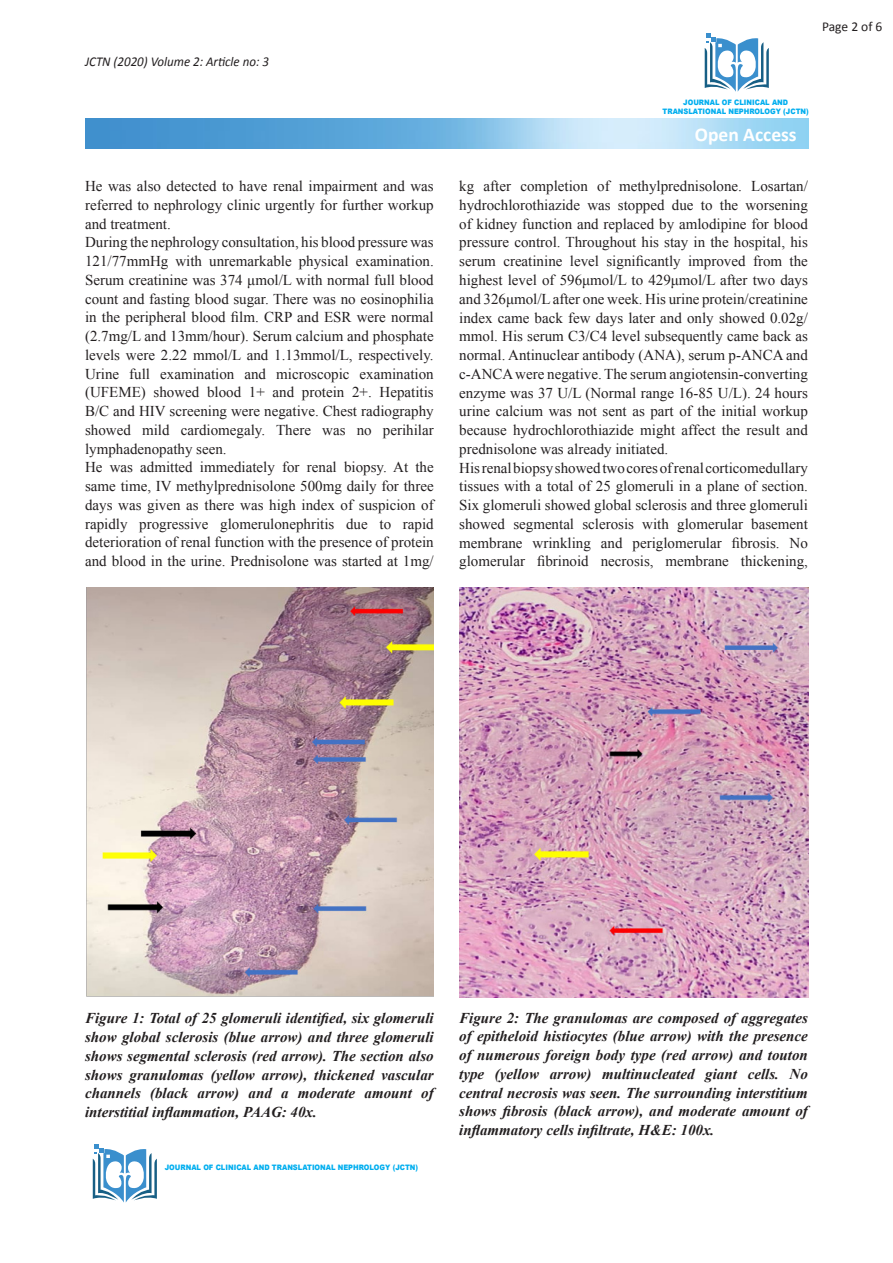
<style>
.page{position:relative;width:893px;height:1263px;background:#fff}
.page>*{position:absolute;margin:0;border:0;box-sizing:border-box;transform-origin:0 0}
.t1{font:700 19.5px "Calibri";color:#fff}
.t2{font:15px/18.8px "Times New Roman";color:#231f20;text-align:justify}
.t3{font:italic 700 15px/18.8px "Times New Roman";color:#231f20;text-align:justify}
.t4{font:italic 13.5px "Calibri";color:#231f20;scale:.96 1}
.t5{font:13.5px "Calibri";letter-spacing:-.005em;color:#231f20}
.t6{font:900 7.5px/9px "Arial";color:#00aeef;text-align:center;scale:.9 1}
</style>
<div class="page">
<img style="left:85px;top:119px;width:723px;height:30px">
<svg style="left:705px;top:33px;width:64px;height:59px"></svg>
<svg style="left:93px;top:1144px;width:64px;height:58px"></svg>
<img style="left:86px;top:588px;width:348px;height:408px">
<img style="left:460px;top:587px;width:348px;height:410px">
<p class="t4" style="left:85px;top:53px;width:193px">JCTN (2020) Volume 2: Article no: 3</p>
<p class="t2" style="left:85px;top:176px;width:350px">He was also detected to have renal impairment and was referred to nephrology clinic urgently for further workup and treatment.</p>
<p class="t2" style="left:85px;top:233px;width:350px">During the nephrology consultation, his blood pressure was 121/77mmHg with unremarkable physical examination.<br>Serum creatinine was 374 μmol/L with normal full blood count and fasting blood sugar. There was no eosinophilia in the peripheral blood film. CRP and ESR were normal (2.7mg/L and 13mm/hour). Serum calcium and phosphate levels were 2.22 mmol/L and 1.13mmol/L, respectively.<br>Urine full examination and microscopic examination (UFEME) showed blood 1+ and protein 2+. Hepatitis B/C and HIV screening were negative. Chest radiography showed mild cardiomegaly. There was no perihilar lymphadenopathy seen.</p>
<p class="t2" style="left:85px;top:458px;width:350px">He was admitted immediately for renal biopsy. At the same time, IV methylprednisolone 500mg daily for three days was given as there was high index of suspicion of rapidly progressive glomerulonephritis due to rapid deterioration of renal function with the presence of protein and blood in the urine. Prednisolone was started at 1mg/</p>
<p class="t5" style="left:822px;top:19px;width:62px">Page 2 of 6</p>
<p class="t6" style="left:663px;top:97px;width:164px">JOURNAL OF CLINICAL AND<br>TRANSLATIONAL NEPHROLOGY (JCTN)</p>
<h1 class="t1" style="left:695px;top:122px;width:103px">Open Access</h1>
<p class="t2" style="left:459px;top:177px;width:350px">kg after completion of methylprednisolone. Losartan/ hydrochlorothiazide was stopped due to the worsening of kidney function and replaced by amlodipine for blood pressure control. Throughout his stay in the hospital, his serum creatinine level significantly improved from the highest level of 596μmol/L to 429μmol/L after two days and 326μmol/L after one week. His urine protein/creatinine index came back few days later and only showed 0.02g/ mmol. His serum C3/C4 level subsequently came back as normal. Antinuclear antibody (ANA), serum p-ANCA and c-ANCA were negative. The serum angiotensin-converting enzyme was 37 U/L (Normal range 16-85 U/L). 24 hours urine calcium was not sent as part of the initial workup because hydrochlorothiazide might affect the result and prednisolone was already initiated.</p>
<p class="t2" style="left:459px;top:458px;width:350px">His renal biopsy showed two cores of renal corticomedullary tissues with a total of 25 glomeruli in a plane of section.<br>Six glomeruli showed global sclerosis and three glomeruli showed segmental sclerosis with glomerular basement membrane wrinkling and periglomerular fibrosis. No glomerular fibrinoid necrosis, membrane thickening,</p>
<p class="t3" style="left:85px;top:1008px;width:350px">Figure 1: Total of 25 glomeruli identified, six glomeruli show global sclerosis (blue arrow) and three glomeruli shows segmental sclerosis (red arrow). The section also shows granulomas (yellow arrow), thickened vascular channels (black arrow) and a moderate amount of interstitial inflammation, PAAG: 40x.</p>
<p class="t3" style="left:459px;top:1008px;width:350px">Figure 2: The granulomas are composed of aggregates of epitheloid histiocytes (blue arrow) with the presence of numerous foreign body type (red arrow) and touton type (yellow arrow) multinucleated giant cells. No central necrosis was seen. The surrounding interstitium shows fibrosis (black arrow), and moderate amount of inflammatory cells infiltrate, H&amp;E: 100x.</p>
<p class="t6" style="left:165px;top:1163px;width:283px">JOURNAL OF CLINICAL AND TRANSLATIONAL NEPHROLOGY (JCTN)</p>
</div>
